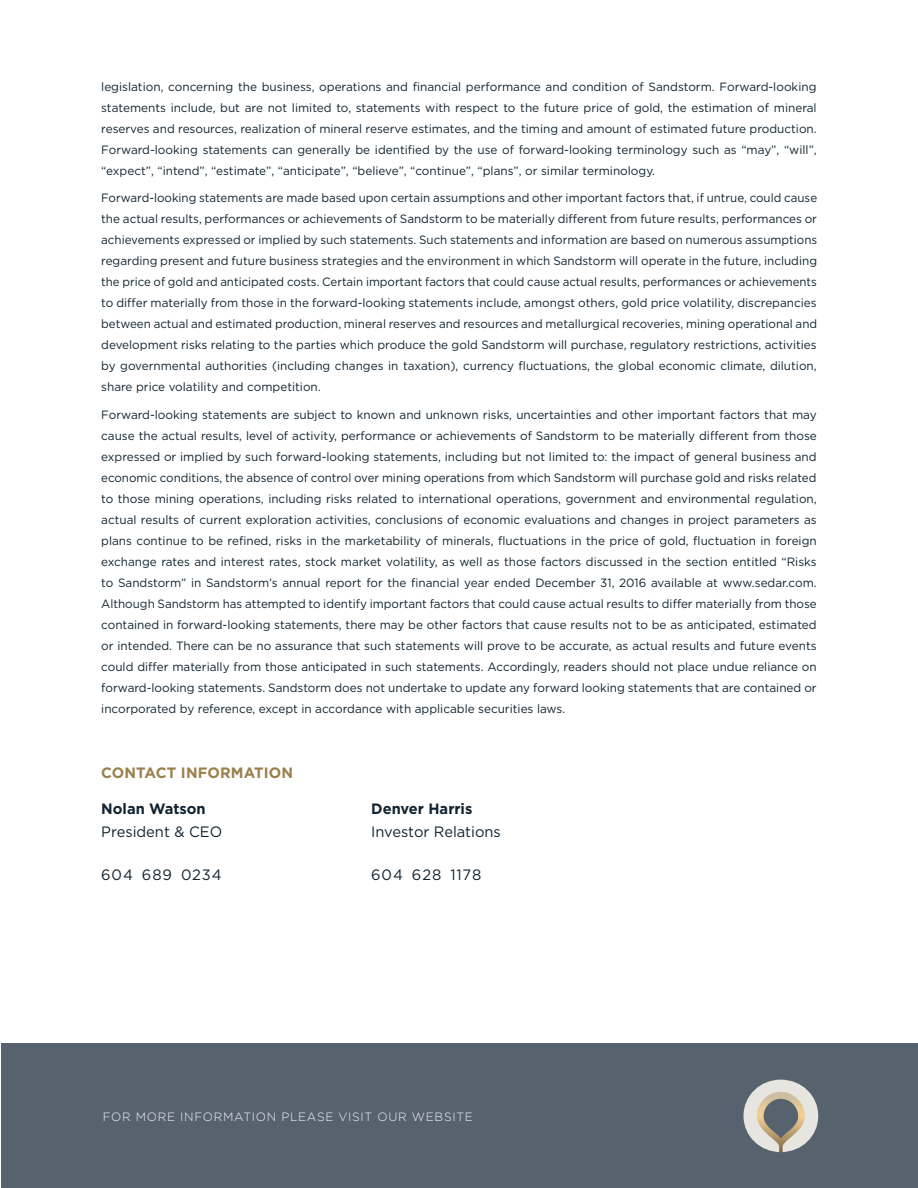
<style>
.page{position:relative;width:918px;height:1188px;background:#fff}
.page>*{position:absolute;margin:0;border:0;box-sizing:border-box;transform-origin:0 0}
.t1{font:15px "Gotham";color:#112330}
.t2{font:700 15px "Gotham";color:#112330}
.t3{font:15px "Gotham";letter-spacing:.06em;color:#112330}
.t4{font:700 15px "Gotham";letter-spacing:.01em;color:#9b804c}
.t5{font:12px/21px "Gotham";color:#112330;text-align:justify}
.t6{font:300 12px "Gotham";letter-spacing:.06em;color:#f4f4f4}
</style>
<div class="page">
<div style="left:2px;top:1044px;width:916px;height:144px;background:#56626e"></div>
<svg style="left:743px;top:1080px;width:75px;height:72px"></svg>
<p class="t5" style="left:101px;top:76px;width:717px">legislation, concerning the business, operations and financial performance and condition of Sandstorm. Forward-looking statements include, but are not limited to, statements with respect to the future price of gold, the estimation of mineral reserves and resources, realization of mineral reserve estimates, and the timing and amount of estimated future production.<br>Forward-looking statements can generally be identified by the use of forward-looking terminology such as “may”, “will”, “expect”, “intend”, “estimate”, “anticipate”, “believe”, “continue”, “plans”, or similar terminology.</p>
<p class="t5" style="left:101px;top:187px;width:717px">Forward-looking statements are made based upon certain assumptions and other important factors that, if untrue, could cause the actual results, performances or achievements of Sandstorm to be materially different from future results, performances or achievements expressed or implied by such statements. Such statements and information are based on numerous assumptions regarding present and future business strategies and the environment in which Sandstorm will operate in the future, including the price of gold and anticipated costs. Certain important factors that could cause actual results, performances or achievements to differ materially from those in the forward-looking statements include, amongst others, gold price volatility, discrepancies between actual and estimated production, mineral reserves and resources and metallurgical recoveries, mining operational and development risks relating to the parties which produce the gold Sandstorm will purchase, regulatory restrictions, activities by governmental authorities (including changes in taxation), currency fluctuations, the global economic climate, dilution, share price volatility and competition.</p>
<p class="t5" style="left:101px;top:404px;width:717px">Forward-looking statements are subject to known and unknown risks, uncertainties and other important factors that may cause the actual results, level of activity, performance or achievements of Sandstorm to be materially different from those expressed or implied by such forward-looking statements, including but not limited to: the impact of general business and economic conditions, the absence of control over mining operations from which Sandstorm will purchase gold and risks related to those mining operations, including risks related to international operations, government and environmental regulation, actual results of current exploration activities, conclusions of economic evaluations and changes in project parameters as plans continue to be refined, risks in the marketability of minerals, fluctuations in the price of gold, fluctuation in foreign exchange rates and interest rates, stock market volatility, as well as those factors discussed in the section entitled “Risks to Sandstorm” in Sandstorm’s annual report for the financial year ended December 31, 2016 available at www.sedar.com.<br>Although Sandstorm has attempted to identify important factors that could cause actual results to differ materially from those contained in forward-looking statements, there may be other factors that cause results not to be as anticipated, estimated or intended. There can be no assurance that such statements will prove to be accurate, as actual results and future events could differ materially from those anticipated in such statements. Accordingly, readers should not place undue reliance on forward-looking statements. Sandstorm does not undertake to update any forward looking statements that are contained or incorporated by reference, except in accordance with applicable securities laws.</p>
<p class="t4" style="left:101px;top:763px;width:23px">CONTA</p>
<p class="t4" style="left:156px;top:763px;width:99px">CT IN FORMATION</p>
<p class="t2" style="left:101px;top:799px;width:141px">Nolan Watson D</p>
<p class="t2" style="left:383px;top:799px;width:91px">enver Harris</p>
<p class="t1" style="left:101px;top:822px;width:122px">President &amp; CEO</p>
<p class="t1" style="left:371px;top:822px;width:131px">Investor Relations</p>
<p class="t3" style="left:101px;top:865px;width:122px">604 689 0234</p>
<p class="t3" style="left:371px;top:865px;width:112px">604 628 1178</p>
<p class="t6" style="left:103px;top:1109px;width:372px">FOR MORE INFORMATION PLEASE VISIT OUR WEBSITE</p>
</div>
